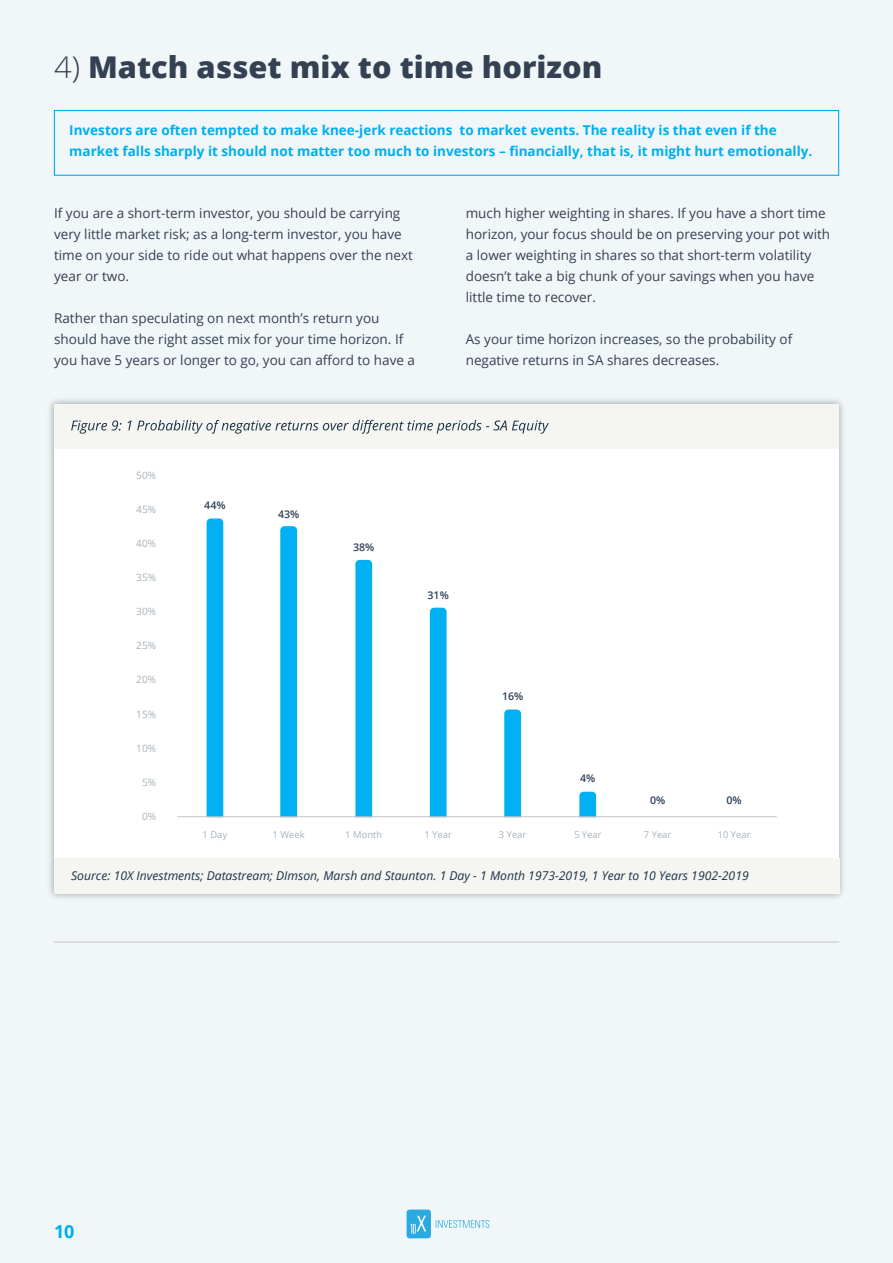
<style>
.page{position:relative;width:893px;height:1263px;background:#f1f6f9}
.page>*{position:absolute;margin:0;border:0;box-sizing:border-box;transform-origin:0 0}
.t1{font:800 30px "Open Sans";color:#334152}
.t2{font:700 18px "Open Sans";color:#00aeef}
.t3{font:13.5px/21px "Open Sans";color:#334152}
.t4{font:700 13.5px/21px "Open Sans";color:#00aeef}
.t5{font:italic 12.15px "Open Sans";color:#1c3347}
.t6{font:600 10.65px "Open Sans";color:#2e4054}
.t7{font:10.2px "Open Sans";color:#a8b3ba}
.t8{font:9.45px "Open Sans";color:#a8b3ba}
.s1{font-weight:300}
</style>
<div class="page">
<div style="left:407px;top:1209px;width:24px;height:29px;background:#29abe2;border-radius:3px"></div>
<svg style="left:410px;top:1216px;width:16px;height:18px"></svg>
<svg style="left:436px;top:1220px;width:53px;height:8px"></svg>
<div style="left:46px;top:396px;width:801px;height:505px;background:#000;opacity:.35"></div>
<div style="left:54px;top:404px;width:785px;height:489px;background:#fff"></div>
<div style="left:54px;top:858px;width:785px;height:35px;background:#f5f5f2"></div>
<div style="left:207px;top:518px;width:16px;height:298px;background:#00b0f2"></div>
<div style="left:280px;top:526px;width:17px;height:290px;background:#00b0f2"></div>
<div style="left:355px;top:560px;width:17px;height:256px;background:#00b0f2"></div>
<div style="left:430px;top:608px;width:17px;height:208px;background:#00b0f2"></div>
<svg style="left:504px;top:709px;width:17px;height:107px;background:#06b1f2"></svg>
<svg style="left:579px;top:792px;width:17px;height:24px"></svg>
<hr style="left:177px;top:816px;width:600px;height:1px;background:#c2c2c9">
<div style="left:54px;top:110px;width:785px;height:66px;border:1px solid #00aeef"></div>
<hr style="left:54px;top:942px;width:785px;height:1px;background:#c4c4ca">
<div style="left:54px;top:404px;width:785px;height:45px;background:#f5f5f2"></div>
<svg style="left:71px;top:420px;width:51px;height:14px"></svg>
<svg style="left:128px;top:420px;width:421px;height:14px"></svg>
<p class="t1" style="left:54px;top:44px;width:550px"><span class="s1">4)</span> Match asset mix to time horizon</p>
<p class="t4" style="left:69px;top:119px;width:745px">Investors are often tempted to make knee-jerk reactions to market events. The reality is that even if the market falls sharply it should not matter too much to investors – financially, that is, it might hurt emotionally.</p>
<p class="t3" style="left:54px;top:202px;width:360px">If you are a short-term investor, you should be carrying very little market risk; as a long-term investor, you have time on your side to ride out what happens over the next year or two.</p>
<p class="t3" style="left:54px;top:307px;width:362px">Rather than speculating on next month’s return you should have the right asset mix for your time horizon. If you have 5 years or longer to go, you can afford to have a</p>
<p class="t3" style="left:466px;top:202px;width:366px">much higher weighting in shares. If you have a short time horizon, your focus should be on preserving your pot with a lower weighting in shares so that short-term volatility doesn’t take a big chunk of your savings when you have little time to recover.</p>
<p class="t3" style="left:466px;top:328px;width:328px">As your time horizon increases, so the probability of negative returns in SA shares decreases.</p>
<p class="t7" style="left:136px;top:468px;width:21px">50%</p>
<p class="t7" style="left:136px;top:502px;width:21px">45%</p>
<p class="t7" style="left:136px;top:536px;width:21px">40%</p>
<p class="t7" style="left:136px;top:570px;width:21px">35%</p>
<p class="t7" style="left:136px;top:604px;width:21px">30%</p>
<p class="t7" style="left:136px;top:639px;width:21px">25%</p>
<p class="t7" style="left:136px;top:673px;width:21px">20%</p>
<p class="t7" style="left:136px;top:707px;width:21px">15%</p>
<p class="t7" style="left:136px;top:741px;width:21px">10%</p>
<p class="t7" style="left:142px;top:775px;width:16px">5%</p>
<p class="t7" style="left:142px;top:809px;width:16px">0%</p>
<p class="t6" style="left:204px;top:498px;width:23px">44%</p>
<p class="t6" style="left:278px;top:507px;width:23px">43%</p>
<p class="t6" style="left:353px;top:539px;width:23px">38%</p>
<p class="t6" style="left:428px;top:588px;width:23px">31%</p>
<p class="t6" style="left:502px;top:689px;width:23px">16%</p>
<p class="t6" style="left:580px;top:770px;width:17px">4%</p>
<p class="t6" style="left:650px;top:792px;width:17px">0%</p>
<p class="t6" style="left:727px;top:792px;width:17px">0%</p>
<p class="t8" style="left:203px;top:828px;width:26px">1 Day</p>
<p class="t8" style="left:273px;top:828px;width:34px">1 Week</p>
<p class="t8" style="left:345px;top:828px;width:38px">1 Month</p>
<p class="t8" style="left:424px;top:828px;width:29px">1 Year</p>
<p class="t8" style="left:499px;top:828px;width:29px">3 Year</p>
<p class="t8" style="left:574px;top:828px;width:29px">5 Year</p>
<p class="t8" style="left:644px;top:828px;width:29px">7 Year</p>
<p class="t8" style="left:718px;top:828px;width:34px">10 Year</p>
<p class="t5" style="left:71px;top:867px;width:679px">Source: 10X Investments; Datastream; DImson, Marsh and Staunton. 1 Day - 1 Month 1973-2019, 1 Year to 10 Years 1902-2019</p>
<p class="t2" style="left:54px;top:1219px;width:22px">10</p>
</div>
